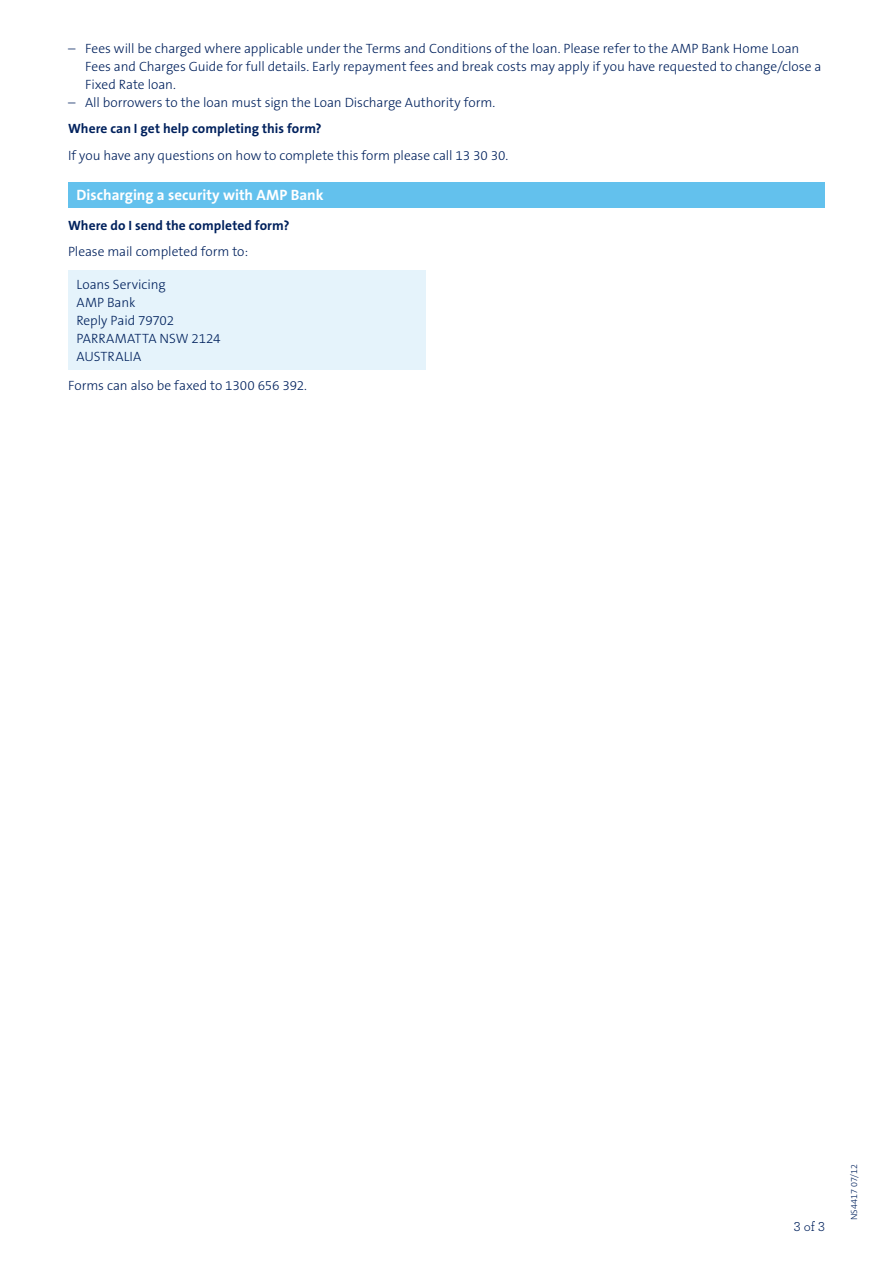
<style>
.page{position:relative;width:893px;height:1263px;background:#fff}
.page>*{position:absolute;margin:0;border:0;box-sizing:border-box;transform-origin:0 0}
.t1{font:700 15px "The Sans B7";color:#fff}
.t2{font:300 13.5px/18px "The Sans B3";letter-spacing:-.005em;color:#00215d}
.t3{font:700 13.5px "The Sans B7";letter-spacing:.005em;color:#00215d}
.t4{font:13.5px "Archer Book LF";color:#00215d}
.t5{font:300 9px "The Sans B3";letter-spacing:.005em;color:#00215d}
</style>
<div class="page">
<div style="left:68px;top:182px;width:757px;height:25px;background:#63c1ed"></div>
<div style="left:68px;top:271px;width:357px;height:99px;background:#e5f3fb"></div>
<p class="t2" style="left:85px;top:40px;width:738px;text-indent:-17px">– Fees will be charged where applicable under the Terms and Conditions of the loan. Please refer to the AMP Bank Home Loan<br>Fees and Charges Guide for full details. Early repayment fees and break costs may apply if you have requested to change/close a<br>Fixed Rate loan.</p>
<p class="t2" style="left:68px;top:94px;width:429px">– All borrowers to the loan must sign the Loan Discharge Authority form.</p>
<p class="t3" style="left:68px;top:123px;width:255px">Where can I get help completing this form?</p>
<p class="t2" style="left:68px;top:147px;width:442px">If you have any questions on how to complete this form please call 13 30 30.</p>
<p class="t1" style="left:77px;top:189px;width:248px">Discharging a security with AMP Bank</p>
<p class="t3" style="left:68px;top:220px;width:223px">Where do I send the completed form?</p>
<p class="t2" style="left:68px;top:244px;width:182px">Please mail completed form to:</p>
<p class="t2" style="left:77px;top:277px;width:146px">Loans Servicing<br>AMP Bank<br>Reply Paid 79702<br>PARRAMATTA NSW 2124<br>AUSTRALIA</p>
<p class="t2" style="left:68px;top:378px;width:241px">Forms can also be faxed to 1300 656 392.</p>
<p class="t4" style="left:794px;top:1220px;width:33px">3 of 3</p>
<p class="t5" style="left:850px;top:1220px;width:58px;rotate:-90deg">NS4417 07/12</p>
</div>
